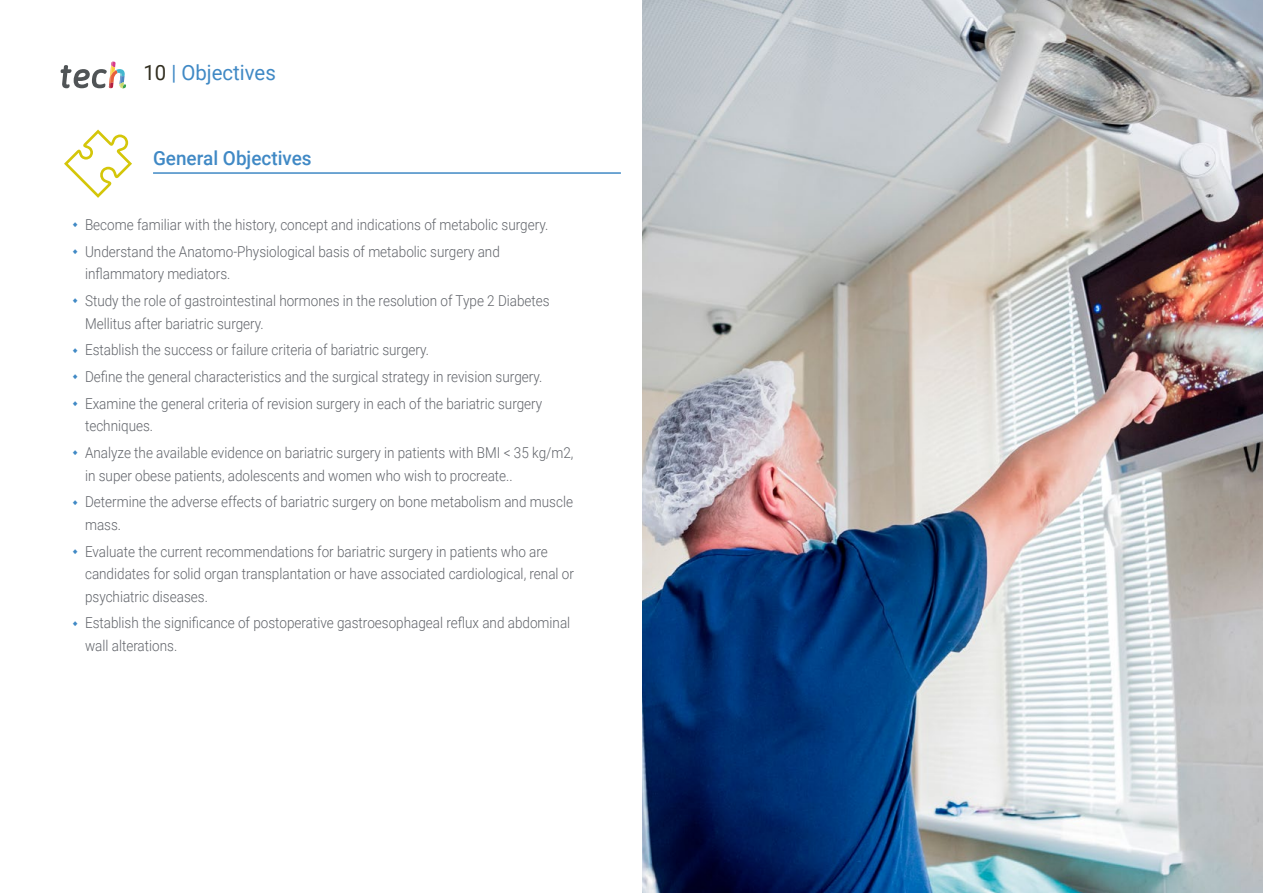
<style>
.page{position:relative;width:1263px;height:893px;background:#fff}
.page>*{position:absolute;margin:0;border:0;box-sizing:border-box;transform-origin:0 0}
.t1{font:21px "Roboto";color:#4089c5}
.t2{font:500 19.5px "Roboto";color:#4089c5}
.t3{font:300 15px/26.7px "Roboto";color:#61646a;scale:.9 1}
.s1{color:#312e20}
</style>
<div class="page">
<hr style="left:153px;top:173px;width:468px;height:1px;background:#4089c5">
<svg style="left:64px;top:130px;width:68px;height:68px"></svg>
<img style="left:642px;top:0;width:621px;height:893px">
<svg style="left:61px;top:62px;width:65px;height:27px"></svg>
<h1 class="t1" style="left:144px;top:57px;width:134px"><span class="s1">10</span> | Objectives</h1>
<h2 class="t2" style="left:153px;top:144px;width:160px">General Objectives</h2>
<p class="t3" style="left:85px;top:211px;width:516px">Become familiar with the history, concept and indications of metabolic surgery.<br>Understand the Anatomo-Physiological basis of metabolic surgery and</p>
<p class="t3" style="left:85px;top:260px;width:518px">inflammatory mediators.<br>Study the role of gastrointestinal hormones in the resolution of Type 2 Diabetes</p>
<p class="t3" style="left:85px;top:309px;width:510px">Mellitus after bariatric surgery.<br>Establish the success or failure criteria of bariatric surgery.<br>Define the general characteristics and the surgical strategy in revision surgery.<br>Examine the general criteria of revision surgery in each of the bariatric surgery</p>
<p class="t3" style="left:85px;top:412px;width:544px">techniques.<br>Analyze the available evidence on bariatric surgery in patients with BMI &lt; 35 kg/m2,</p>
<p class="t3" style="left:85px;top:461px;width:544px">in super obese patients, adolescents and women who wish to procreate..<br>Determine the adverse effects of bariatric surgery on bone metabolism and muscle</p>
<p class="t3" style="left:85px;top:511px;width:516px">mass.<br>Evaluate the current recommendations for bariatric surgery in patients who are</p>
<p class="t3" style="left:85px;top:562px;width:545px;line-height:22.5px">candidates for solid organ transplantation or have associated cardiological, renal or psychiatric diseases.</p>
<p class="t3" style="left:85px;top:611px;width:541px;line-height:22.5px">Establish the significance of postoperative gastroesophageal reflux and abdominal wall alterations.</p>
</div>
